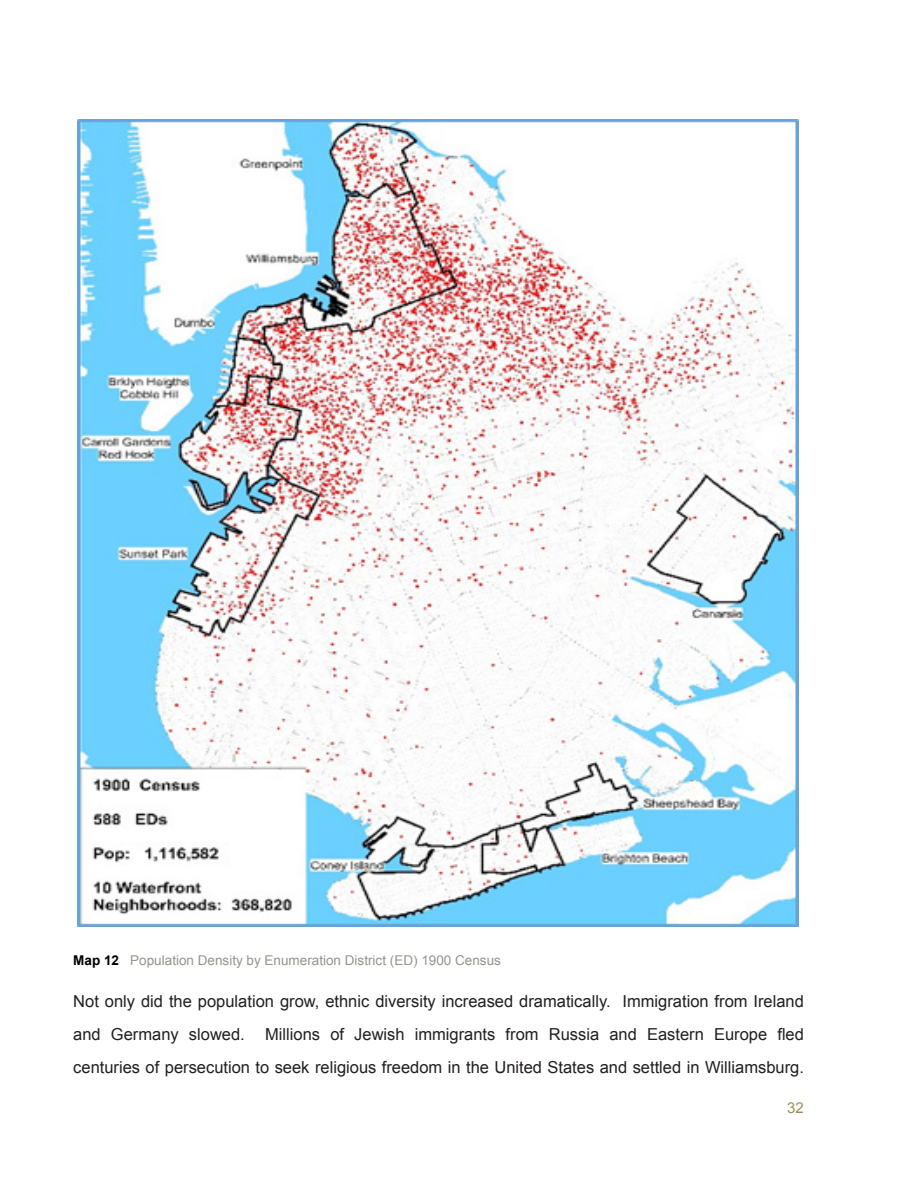
<style>
.page{position:relative;width:918px;height:1188px;background:#fff}
.page>*{position:absolute;margin:0;border:0;box-sizing:border-box;transform-origin:0 0}
.t1{font:16.5px/33px "Arial";color:#231f20;text-align:justify}
.t2{font:15px "Arial";color:#999453}
.t3{font:13.5px "Arial";color:#90978d}
.s1{font-weight:700;color:#000}
</style>
<div class="page">
<img style="left:77px;top:120px;width:722px;height:806px">
<p class="t3" style="left:73px;top:951px;width:429px"><span class="s1">Map 12</span> Population Density by Enumeration District (ED) 1900 Census</p>
<p class="t1" style="left:73px;top:985px;width:732px">Not only did the population grow, ethnic diversity increased dramatically. Immigration from Ireland and Germany slowed. Millions of Jewish immigrants from Russia and Eastern Europe fled centuries of persecution to seek religious freedom in the United States and settled in Williamsburg.</p>
<p class="t2" style="left:787px;top:1098px;width:18px">32</p>
</div>
